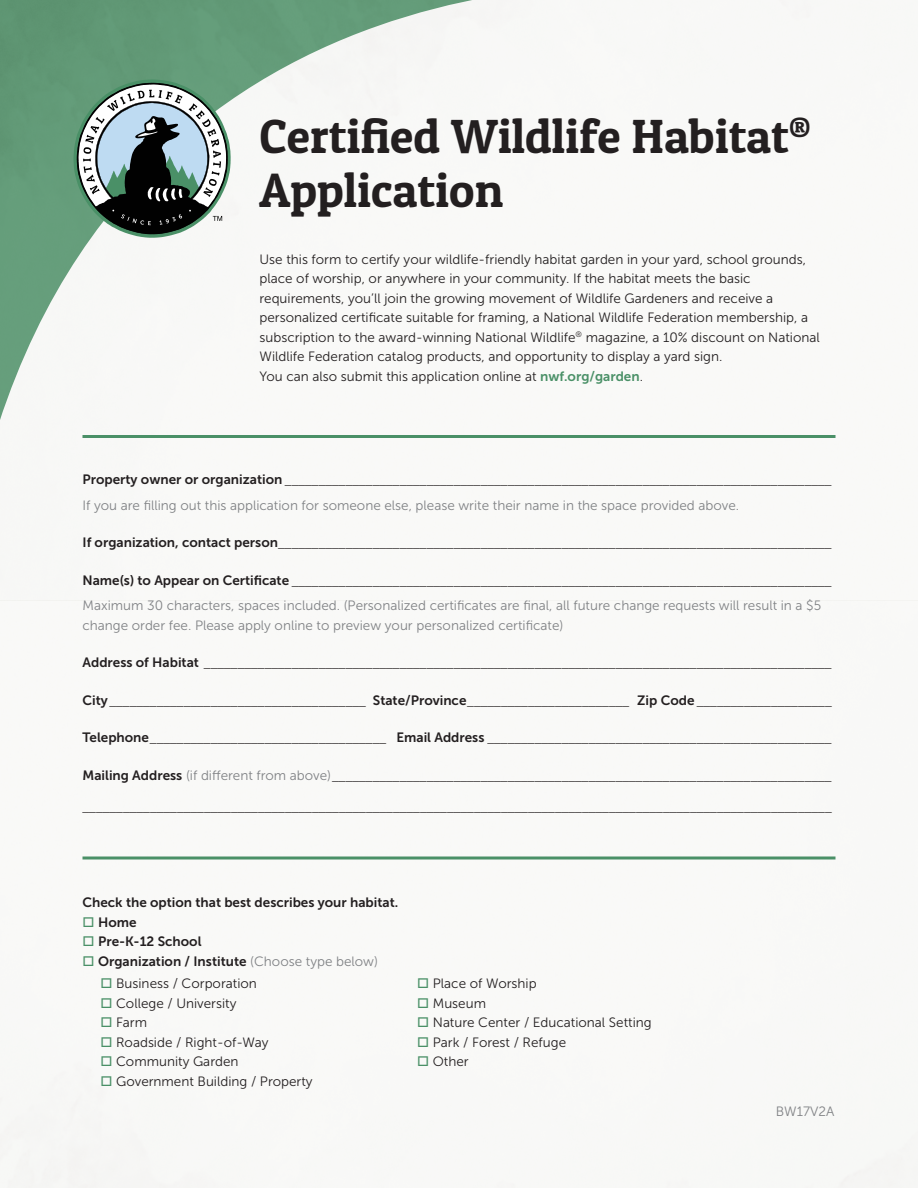
<style>
.page{position:relative;width:918px;height:1188px;background:#fff}
.page>*{position:absolute;margin:0;border:0;box-sizing:border-box;transform-origin:0 0}
.Heading_1{font:48px "Patua One";color:#231f20}
.t1{font:13.5px "Myriad Pro";color:#231f20}
.Body_Text{font:13.5px/19.5px "Museo Sans 300";color:#231f20}
.Body_Text-2{font:13.5px/19.5px "Museo Sans 300";color:#808285}
.t2{font:13.5px "Museo Sans 700";color:#231f20}
.s1{font-family:"Museo Sans 700";color:#4a9067}
.s2{font-family:"Museo Sans 700"}
.s3{font-family:"Museo Sans 300";color:#808285}
.s4{color:#4a9067}
</style>
<div class="page">
<img style="left:0;top:0;width:918px;height:1188px">
<svg style="left:74px;top:80px;width:157px;height:158px"></svg>
<hr style="left:82px;top:435px;width:754px;height:3px;background:#4a9067">
<svg style="left:82px;top:856px;width:754px;height:4px;background:#75aa8a"></svg>
<p class="Heading_1" style="left:260px;top:106px;width:552px">Certified Wildlife Habitat<sup>®</sup></p>
<p class="Heading_1" style="left:260px;top:160px;width:245px">Application</p>
<p class="Body_Text" style="left:260px;top:249px;width:562px">Use this form to certify your wildlife-friendly habitat garden in your yard, school grounds, place of worship, or anywhere in your community. If the habitat meets the basic requirements, you’ll join the growing movement of Wildlife Gardeners and receive a personalized certificate suitable for framing, a National Wildlife Federation membership, a subscription to the award-winning National Wildlife<sup>®</sup> magazine, a 10% discount on National Wildlife Federation catalog products, and opportunity to display a yard sign.</p>
<p class="Body_Text" style="left:260px;top:366px;width:385px">You can also submit this application online at <span class="s1">nwf.org/garden</span>.</p>
<p class="t1" style="left:82px;top:471px;width:751px"><span class="s2">Property owner or organization</span> _________________________________________________________________________________</p>
<p class="Body_Text-2" style="left:82px;top:495px;width:658px">If you are filling out this application for someone else, please write their name in the space provided above.</p>
<p class="t1" style="left:82px;top:534px;width:751px"><span class="s2">If organization, contact person</span>__________________________________________________________________________________</p>
<p class="t1" style="left:82px;top:572px;width:751px"><span class="s2">Name(s) to Appear on Certificate</span> ________________________________________________________________________________</p>
<p class="Body_Text-2" style="left:82px;top:596px;width:740px">Maximum 30 characters, spaces included. (Personalized certificates are final, all future change requests will result in a $5 change order fee. Please apply online to preview your personalized certificate)</p>
<p class="t1" style="left:82px;top:654px;width:751px"><span class="s2">Address of Habitat</span> _____________________________________________________________________________________________</p>
<p class="t1" style="left:82px;top:692px;width:751px"><span class="s2">City</span>______________________________________ <span class="s2">State/Province</span>________________________ <span class="s2">Zip Code</span> ____________________</p>
<p class="t1" style="left:82px;top:729px;width:751px"><span class="s2">Telephone</span>___________________________________ <span class="s2">Email Address</span> ___________________________________________________</p>
<p class="t1" style="left:82px;top:767px;width:751px"><span class="s2">Mailing Address</span> <span class="s3">(if different from above)</span>__________________________________________________________________________</p>
<p class="t1" style="left:82px;top:798px;width:751px">_______________________________________________________________________________________________________________</p>
<p class="t2" style="left:82px;top:895px;width:317px">Check the option that best describes your habitat.</p>
<p class="t2" style="left:82px;top:914px;width:56px"><span class="s4">□</span> Home</p>
<p class="t2" style="left:82px;top:934px;width:121px"><span class="s4">□</span> Pre-K-12 School</p>
<p class="t2" style="left:82px;top:953px;width:297px"><span class="s4">□</span> Organization / Institute <span class="s3">(Choose type below)</span></p>
<p class="Body_Text" style="left:100px;top:974px;width:158px"><span class="s4">□</span> Business / Corporation</p>
<p class="Body_Text" style="left:100px;top:993px;width:138px"><span class="s4">□</span> College / University</p>
<p class="Body_Text" style="left:100px;top:1013px;width:48px"><span class="s4">□</span> Farm</p>
<p class="Body_Text" style="left:100px;top:1032px;width:170px"><span class="s4">□</span> Roadside / Right-of-Way</p>
<p class="Body_Text" style="left:100px;top:1052px;width:140px"><span class="s4">□</span> Community Garden</p>
<p class="Body_Text" style="left:100px;top:1071px;width:214px"><span class="s4">□</span> Government Building / Property</p>
<p class="Body_Text" style="left:417px;top:974px;width:121px"><span class="s4">□</span> Place of Worship</p>
<p class="Body_Text" style="left:417px;top:993px;width:70px"><span class="s4">□</span> Museum</p>
<p class="Body_Text" style="left:417px;top:1013px;width:236px"><span class="s4">□</span> Nature Center / Educational Setting</p>
<p class="Body_Text" style="left:417px;top:1032px;width:150px"><span class="s4">□</span> Park / Forest / Refuge</p>
<p class="Body_Text" style="left:417px;top:1052px;width:53px"><span class="s4">□</span> Other</p>
<p class="Body_Text-2" style="left:776px;top:1101px;width:60px">BW17V2A</p>
</div>
